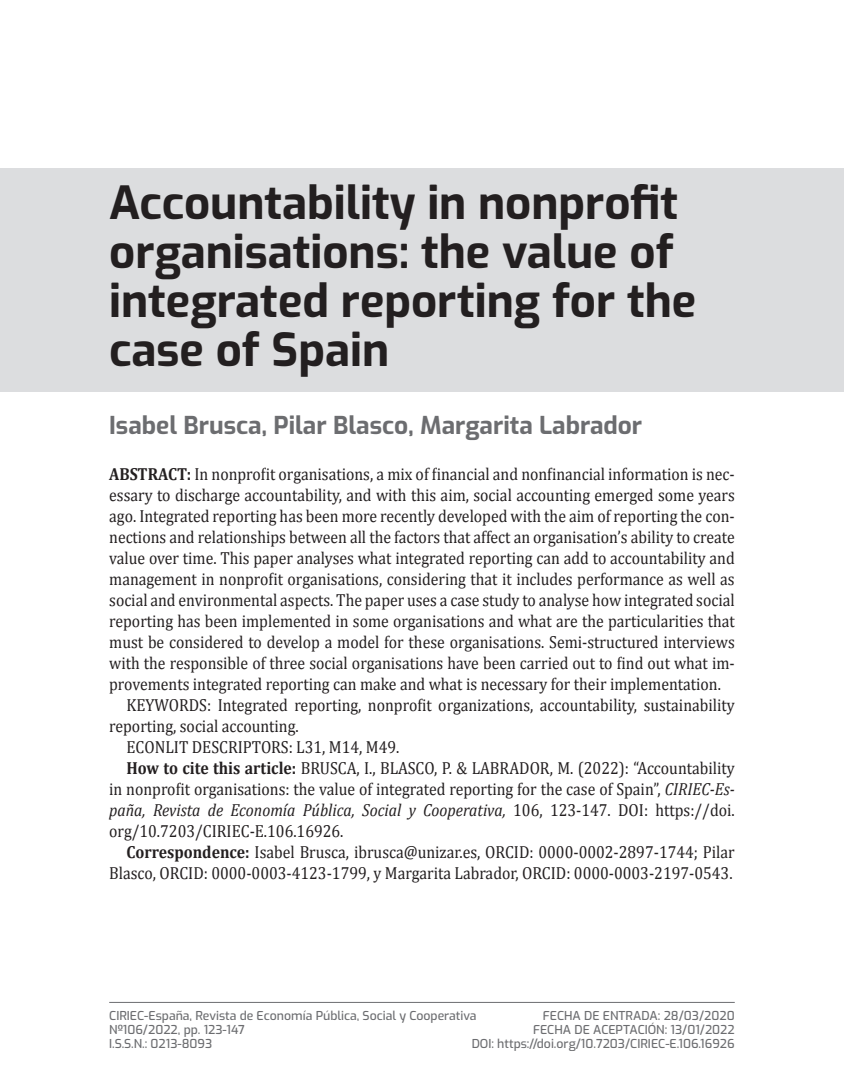
<style>
.page{position:relative;width:844px;height:1092px;background:#fff}
.page>*{position:absolute;margin:0;border:0;box-sizing:border-box;transform-origin:0 0}
.Título{font:100 45.5px/49px "Exo";color:#231f20}
.Autor{font:100 24.5px "Exo";color:#6c6d70}
.t1{font:17.5px/21px "Cambria";color:#231f20;text-align:justify;scale:.9 1}
.t2{font:100 12.25px "Exo";color:#6c6d70}
.s1{font-weight:700}
.s2{font-style:italic}
</style>
<div class="page">
<hr style="left:109px;top:1002px;width:625px;height:1px;background:#6c6d70">
<div style="left:0;top:169px;width:843px;height:223px;background:#dcdddf"></div>
<p class="Título" style="left:109px;top:176px;width:588px">Accountability in nonprofit organisations: the value of integrated reporting for the case of Spain</p>
<p class="Autor" style="left:109px;top:408px;width:534px">Isabel Brusca, Pilar Blasco, Margarita Labrador</p>
<p class="t1" style="left:109px;top:463px;width:696px"><span class="s1">ABSTRACT:</span> In nonprofit organisations, a mix of financial and nonfinancial information is nec&shy;essary to discharge accountability, and with this aim, social accounting emerged some years ago. Integrated reporting has been more recently developed with the aim of reporting the con&shy;nections and relationships between all the factors that affect an organisation’s ability to create value over time. This paper analyses what integrated reporting can add to accountability and management in nonprofit organisations, considering that it includes performance as well as social and environmental aspects. The paper uses a case study to analyse how integrated social reporting has been implemented in some organisations and what are the particularities that must be considered to develop a model for these organisations. Semi-structured interviews with the responsible of three social organisations have been carried out to find out what im&shy;provements integrated reporting can make and what is necessary for their implementation.</p>
<p class="t1" style="left:109px;top:694px;width:696px;text-indent:17px">KEYWORDS: Integrated reporting, nonprofit organizations, accountability, sustainability reporting, social accounting.</p>
<p class="t1" style="left:126px;top:736px;width:304px">ECONLIT DESCRIPTORS: L31, M14, M49.</p>
<p class="t1" style="left:109px;top:757px;width:696px;text-indent:17px"><span class="s1">How to cite this article:</span> BRUSCA, I., BLASCO, P. &amp; LABRADOR, M. (2022): “Accountability in nonprofit organisations: the value of integrated reporting for the case of Spain”, <span class="s2">CIRIEC-Es&shy;paña, Revista de Economía Pública, Social y Cooperativa,</span> 106, 123-147. DOI: https://doi. org/10.7203/CIRIEC-E.106.16926.</p>
<p class="t1" style="left:109px;top:841px;width:696px;text-align:right"><span class="s1">Correspondence:</span> Isabel Brusca, ibrusca@unizar.es, ORCID: 0000-0002-2897-1744; Pilar<br>Blasco, ORCID: 0000-0003-4123-1799, y Margarita Labrador, ORCID: 0000-0003-2197-0543.</p>
<p class="t2" style="left:542px;top:1006px;width:193px">FECHA DE ENTRADA: 28/03/2020</p>
<p class="t2" style="left:533px;top:1020px;width:203px">FECHA DE ACEPTACIÓN: 13/01/2022</p>
<p class="t2" style="left:471px;top:1034px;width:264px">DOI: https://doi.org/10.7203/CIRIEC-E.106.16926</p>
<p class="t2" style="left:109px;top:1006px;width:368px">CIRIEC-España, Revista de Economía Pública, Social y Cooperativa</p>
<p class="t2" style="left:109px;top:1020px;width:137px">Nº106/2022, pp. 123-147</p>
<p class="t2" style="left:109px;top:1034px;width:104px">I.S.S.N.: 0213-8093</p>
</div>
